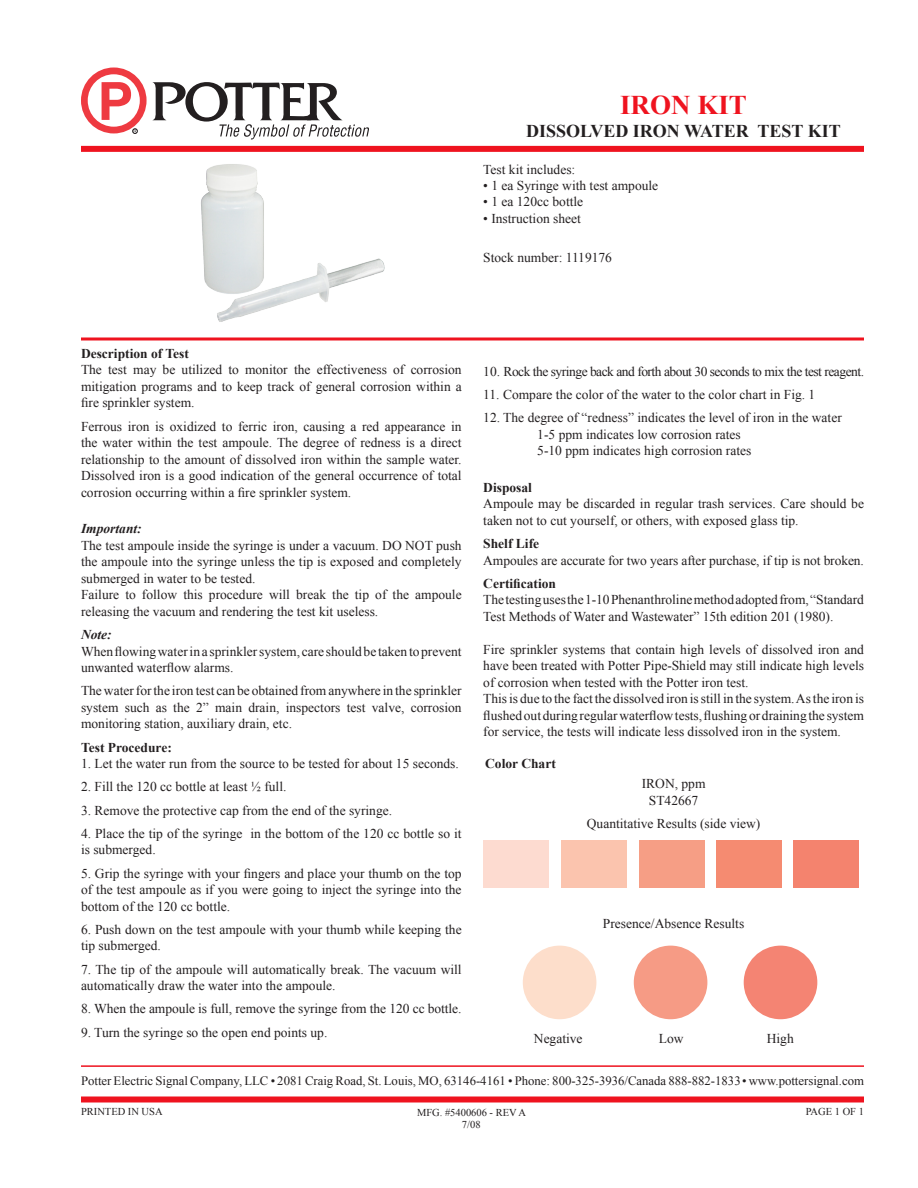
<style>
.page{position:relative;width:918px;height:1188px;background:#fff}
.page>*{position:absolute;margin:0;border:0;box-sizing:border-box;transform-origin:0 0}
.t1{font:700 27px "Times New Roman";color:#ef131f}
.t2{font:700 18px "Times New Roman";color:#231f20}
.t3{font:13.5px/16.5px "Times New Roman";color:#231f20;text-align:justify}
.t4{font:700 13.5px "Times New Roman";color:#231f20}
.t5{font:13.5px "Times New Roman";letter-spacing:-.035em;color:#231f20}
.t6{font:italic 700 13.5px "Times New Roman";color:#231f20}
.t7{font:12.75px "Times New Roman";color:#231f20}
.t8{font:10.5px "Times New Roman";color:#231f20}
</style>
<div class="page">
<div style="left:81px;top:146px;width:783px;height:6px;background:#ef131f"></div>
<div style="left:81px;top:1096px;width:783px;height:6px;background:#ef131f"></div>
<svg style="left:81px;top:68px;width:66px;height:66px"></svg>
<svg style="left:153px;top:82px;width:216px;height:58px"></svg>
<hr style="left:81px;top:338px;width:783px;height:2px;background:#ef131f">
<hr style="left:81px;top:1065px;width:783px;height:2px;background:#ef131f">
<div style="left:483px;top:840px;width:66px;height:47px;background:#fddbd0"></div>
<div style="left:562px;top:840px;width:65px;height:47px;background:#fbc4ae"></div>
<div style="left:639px;top:840px;width:66px;height:47px;background:#f69e85"></div>
<div style="left:716px;top:840px;width:66px;height:47px;background:#f58b71"></div>
<div style="left:793px;top:840px;width:66px;height:47px;background:#f4836e"></div>
<div style="left:523px;top:946px;width:73px;height:73px;background:#fddecb;border-radius:50%"></div>
<div style="left:634px;top:946px;width:73px;height:73px;background:#f69b85;border-radius:50%"></div>
<div style="left:744px;top:946px;width:73px;height:73px;background:#f48473;border-radius:50%"></div>
<img style="left:201px;top:164px;width:184px;height:158px">
<p class="t1" style="left:620px;top:87px;width:128px">IRON KIT</p>
<p class="t2" style="left:526px;top:118px;width:316px">DISSOLVED IRON WATER TEST KIT</p>
<p class="t3" style="left:483px;top:161px;width:94px">Test kit includes:</p>
<p class="t3" style="left:483px;top:177px;width:176px">• 1 ea Syringe with test ampoule</p>
<p class="t3" style="left:483px;top:193px;width:101px">• 1 ea 120cc bottle</p>
<p class="t3" style="left:483px;top:210px;width:99px">• Instruction sheet</p>
<p class="t3" style="left:483px;top:249px;width:130px">Stock number: 1119176</p>
<p class="t4" style="left:81px;top:344px;width:109px">Description of Test</p>
<p class="t3" style="left:81px;top:361px;width:382px">The test may be utilized to monitor the effectiveness of corrosion mitigation programs and to keep track of general corrosion within a fire sprinkler system.</p>
<p class="t3" style="left:81px;top:418px;width:382px">Ferrous iron is oxidized to ferric iron, causing a red appearance in the water within the test ampoule. The degree of redness is a direct relationship to the amount of dissolved iron within the sample water.<br>Dissolved iron is a good indication of the general occurrence of total corrosion occurring within a fire sprinkler system.</p>
<p class="t6" style="left:81px;top:520px;width:62px">Important:</p>
<p class="t3" style="left:81px;top:537px;width:382px">The test ampoule inside the syringe is under a vacuum. DO NOT push the ampoule into the syringe unless the tip is exposed and completely submerged in water to be tested.</p>
<p class="t3" style="left:81px;top:586px;width:382px">Failure to follow this procedure will break the tip of the ampoule releasing the vacuum and rendering the test kit useless.</p>
<p class="t6" style="left:81px;top:625px;width:32px">Note:</p>
<p class="t3" style="left:81px;top:643px;width:382px">When flowing water in a sprinkler system, care should be taken to prevent unwanted waterflow alarms.</p>
<p class="t3" style="left:81px;top:682px;width:382px">The water for the iron test can be obtained from anywhere in the sprinkler system such as the 2” main drain, inspectors test valve, corrosion monitoring station, auxiliary drain, etc.</p>
<p class="t4" style="left:81px;top:738px;width:92px">Test Procedure:</p>
<p class="t3" style="left:81px;top:755px;width:379px">1. Let the water run from the source to be tested for about 15 seconds.</p>
<p class="t3" style="left:81px;top:778px;width:207px">2. Fill the 120 cc bottle at least ½ full.</p>
<p class="t3" style="left:81px;top:802px;width:313px">3. Remove the protective cap from the end of the syringe.</p>
<p class="t3" style="left:81px;top:825px;width:382px">4. Place the tip of the syringe in the bottom of the 120 cc bottle so it is submerged.</p>
<p class="t3" style="left:81px;top:865px;width:382px">5. Grip the syringe with your fingers and place your thumb on the top of the test ampoule as if you were going to inject the syringe into the bottom of the 120 cc bottle.</p>
<p class="t3" style="left:81px;top:921px;width:382px">6. Push down on the test ampoule with your thumb while keeping the tip submerged.</p>
<p class="t3" style="left:81px;top:961px;width:382px">7. The tip of the ampoule will automatically break. The vacuum will automatically draw the water into the ampoule.</p>
<p class="t3" style="left:81px;top:1000px;width:382px">8. When the ampoule is full, remove the syringe from the 120 cc bottle.</p>
<p class="t3" style="left:81px;top:1024px;width:248px">9. Turn the syringe so the open end points up.</p>
<p class="t7" style="left:81px;top:1073px;width:785px">Potter Electric Signal Company, LLC • 2081 Craig Road, St. Louis, MO, 63146-4161 • Phone: 800-325-3936/Canada 888-882-1833• www.pottersignal.com</p>
<p class="t5" style="left:483px;top:362px;width:382px">10. Rock the syringe back and forth about 30 seconds to mix the test reagent.</p>
<p class="t3" style="left:483px;top:386px;width:334px">11. Compare the color of the water to the color chart in Fig. 1</p>
<p class="t3" style="left:483px;top:409px;width:360px">12. The degree of “redness” indicates the level of iron in the water</p>
<p class="t3" style="left:537px;top:426px;width:205px">1-5 ppm indicates low corrosion rates</p>
<p class="t3" style="left:537px;top:442px;width:216px">5-10 ppm indicates high corrosion rates</p>
<p class="t4" style="left:483px;top:478px;width:50px">Disposal</p>
<p class="t3" style="left:483px;top:495px;width:382px">Ampoule may be discarded in regular trash services. Care should be taken not to cut yourself, or others, with exposed glass tip.</p>
<p class="t4" style="left:483px;top:534px;width:57px">Shelf Life</p>
<p class="t3" style="left:483px;top:552px;width:382px">Ampoules are accurate for two years after purchase, if tip is not broken.</p>
<p class="t4" style="left:483px;top:574px;width:74px">Certification</p>
<p class="t3" style="left:483px;top:591px;width:382px">The testing uses the 1-10 Phenanthroline method adopted from, “Standard<br>Test Methods of Water and Wastewater” 15th edition 201 (1980).</p>
<p class="t3" style="left:483px;top:641px;width:382px">Fire sprinkler systems that contain high levels of dissolved iron and have been treated with Potter Pipe-Shield may still indicate high levels of corrosion when tested with the Potter iron test.</p>
<p class="t3" style="left:483px;top:690px;width:382px">This is due to the fact the dissolved iron is still in the system. As the iron is flushed out during regular waterflow tests, flushing or draining the system for service, the tests will indicate less dissolved iron in the system.</p>
<p class="t4" style="left:485px;top:754px;width:72px">Color Chart</p>
<p class="t3" style="left:642px;top:775px;width:65px">IRON, ppm</p>
<p class="t3" style="left:649px;top:792px;width:51px">ST42667</p>
<p class="t3" style="left:587px;top:815px;width:175px">Quantitative Results (side view)</p>
<p class="t3" style="left:603px;top:916px;width:143px">Presence/Absence Results</p>
<p class="t3" style="left:534px;top:1030px;width:50px">Negative</p>
<p class="t3" style="left:659px;top:1030px;width:26px">Low</p>
<p class="t3" style="left:767px;top:1030px;width:28px">High</p>
<p class="t8" style="left:81px;top:1104px;width:83px">PRINTED IN USA</p>
<p class="t8" style="left:417px;top:1105px;width:111px">MFG. #5400606 - REV A</p>
<p class="t8" style="left:806px;top:1104px;width:60px">PAGE 1 OF 1</p>
<p class="t8" style="left:462px;top:1118px;width:20px">7/08</p>
</div>
